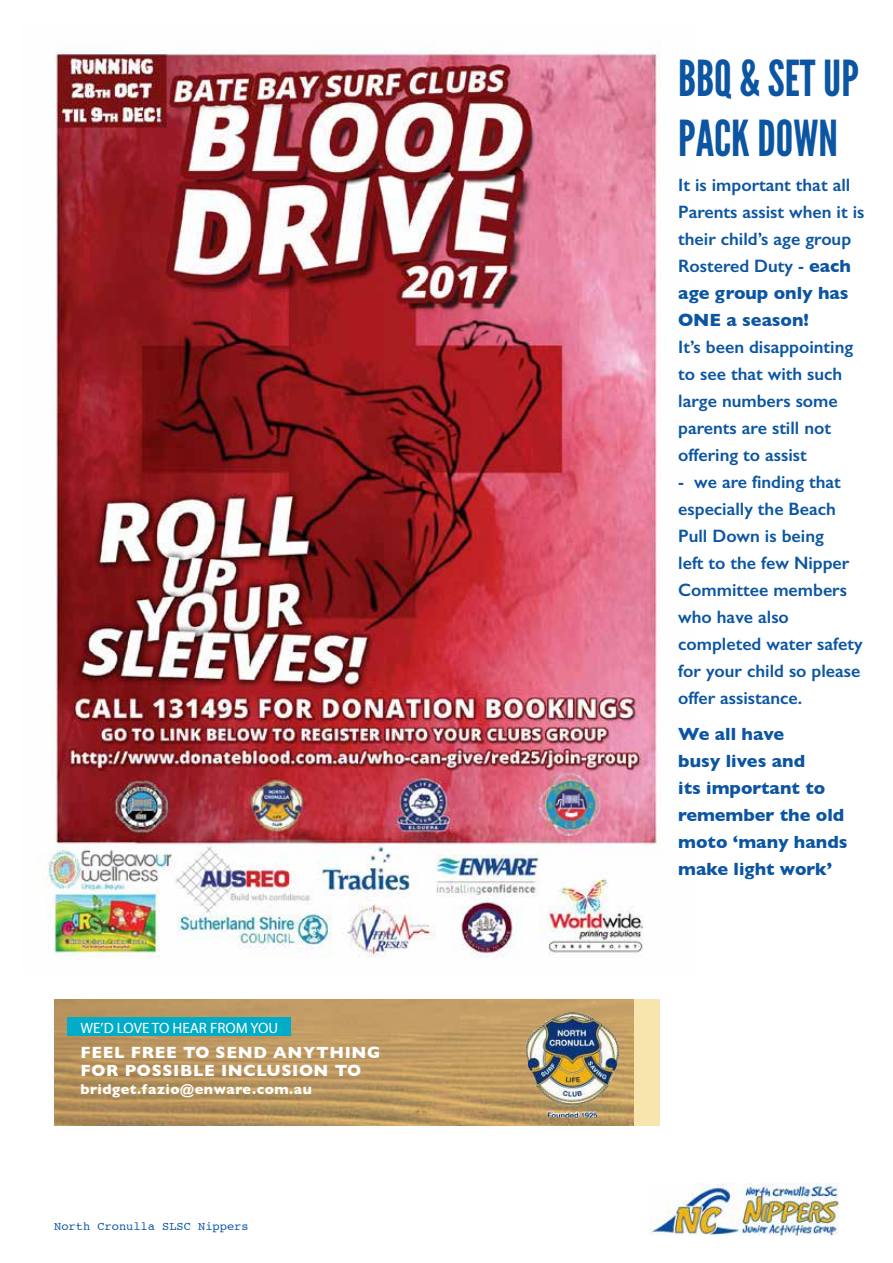
<style>
.page{position:relative;width:893px;height:1263px;background:#fff}
.page>*{position:absolute;margin:0;border:0;box-sizing:border-box;transform-origin:0 0}
.t1{font:49.5px/59.4px "League Gothic";color:#0c55a2}
.t2{font:600 18px/27px "Gill Sans";color:#0c55a2}
.t3{font:700 18px/27px "Gill Sans";color:#0c55a2}
.t4{font:700 16.5px/18px "Gill Sans";letter-spacing:.04em;color:#fff}
.t5{font:15px "Myriad Pro";color:#fff}
.t6{font:700 14.4px "Gill Sans";letter-spacing:.04em;color:#fff}
.t7{font:12px "Courier";color:#0c55a2}
.s1{font-weight:700}
</style>
<div class="page">
<img style="left:649px;top:1183px;width:190px;height:53px">
<img style="left:47px;top:42px;width:613px;height:916px">
<svg style="left:54px;top:999px;width:605px;height:127px;background:#bf9b64"></svg>
<img style="left:525px;top:1012px;width:94px;height:106px">
<div style="left:68px;top:1017px;width:223px;height:19px;background:#00acc8"></div>
<p class="t5" style="left:80px;top:1018px;width:199px">WE’D LOVE TO HEAR FROM YOU</p>
<p class="t4" style="left:81px;top:1043px;width:301px">FEEL FREE TO SEND ANYTHING<br>FOR POSSIBLE INCLUSION TO</p>
<p class="t6" style="left:81px;top:1078px;width:233px">bridget.fazio@enware.com.au</p>
<p class="t7" style="left:54px;top:1216px;width:196px">North Cronulla SLSC Nippers</p>
<h1 class="t1" style="left:678px;top:49px;width:182px">BBQ &amp; SET UP<br>PACK DOWN</h1>
<p class="t2" style="left:678px;top:171px;width:188px">It is important that all<br>Parents assist when it is their child’s age group<br>Rostered Duty - <span class="s1">each age group only has<br>ONE a season!</span></p>
<p class="t2" style="left:678px;top:333px;width:177px">It’s been disappointing to see that with such large numbers some parents are still not offering to assist</p>
<p class="t2" style="left:678px;top:468px;width:186px">- we are finding that especially the Beach<br>Pull Down is being<br>left to the few Nipper<br>Committee members who have also completed water safety for your child so please offer assistance.</p>
<p class="t3" style="left:678px;top:720px;width:171px">We all have<br>busy lives and<br>its important to remember the old moto ‘many hands make light work’</p>
</div>
